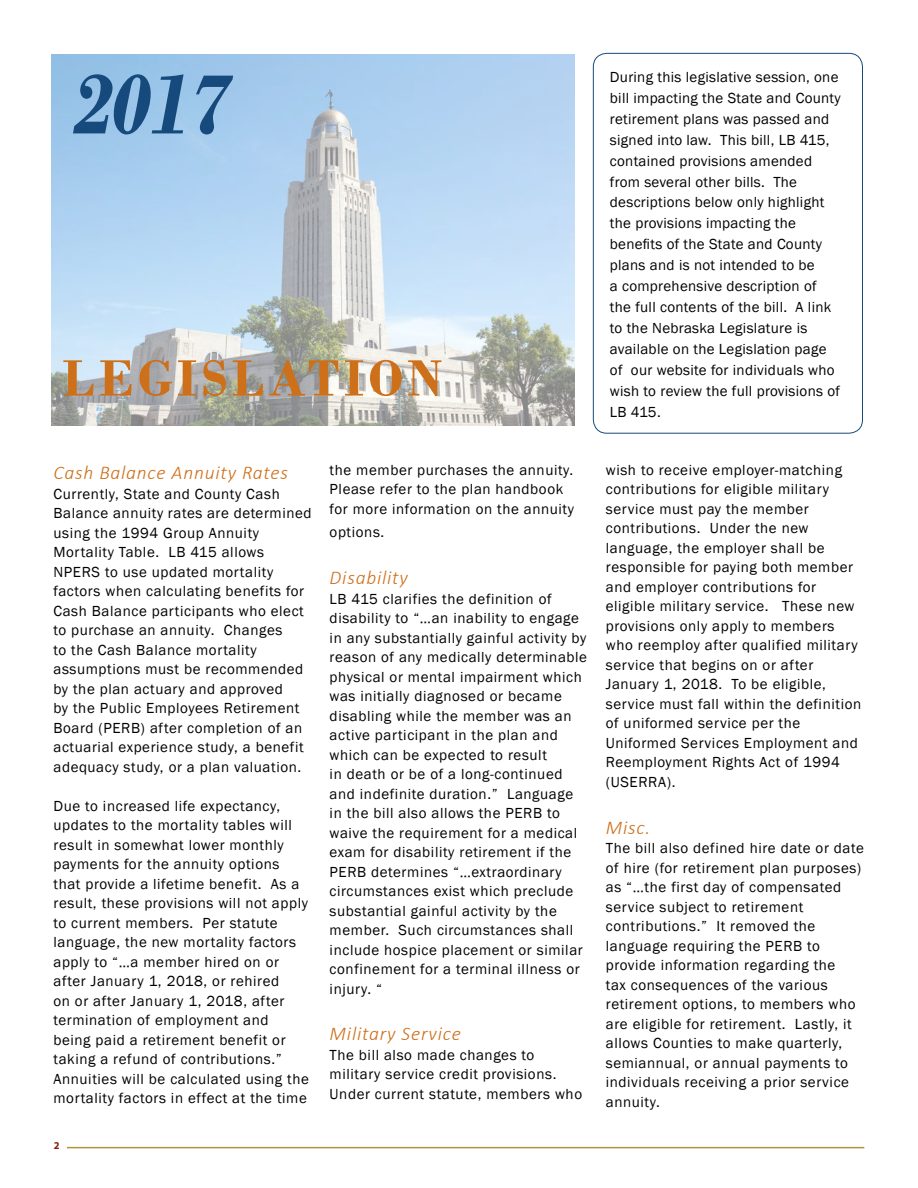
<style>
.page{position:relative;width:918px;height:1188px;background:#fff}
.page>*{position:absolute;margin:0;border:0;box-sizing:border-box;transform-origin:0 0}
.t1{font:italic 700 91.2px "Bodoni";color:#174a7c;scale:.9 1}
.t2{font:700 53.85px "Bodoni";letter-spacing:.08em;color:#ce6f19}
.t3{font:italic 300 19.5px "Calibri";letter-spacing:.04em;color:#ce6f19}
.t4{font:15px/19.5px "Franklin Gothic";letter-spacing:.04em;color:#000}
.t5{font:15px/21px "Franklin Gothic";letter-spacing:.02em;color:#000}
.t6{font:700 10.5px "Myriad Pro";color:#8a1f03}
</style>
<div class="page">
<hr style="left:67px;top:1147px;width:797px;height:1px;background:#b1953a">
<img style="left:52px;top:54px;width:523px;height:372px">
<div style="left:593px;top:53px;width:270px;height:381px;border:1px solid #174a7c;border-radius:14px"></div>
<h1 class="t1" style="left:70px;top:50px;width:178px">2017</h1>
<h2 class="t2" style="left:63px;top:346px;width:381px">LEGISLATION</h2>
<h3 class="t3" style="left:53px;top:460px;width:236px">Cash Balance Annuity Rates</h3>
<p class="t4" style="left:53px;top:484px;width:260px">Currently, State and County Cash Balance annuity rates are determined using the 1994 Group Annuity Mortality Table. LB 415 allows NPERS to use updated mortality factors when calculating benefits for Cash Balance participants who elect to purchase an annuity. Changes<br>to the Cash Balance mortality assumptions must be recommended by the plan actuary and approved<br>by the Public Employees Retirement Board (PERB) after completion of an actuarial experience study, a benefit adequacy study, or a plan valuation.</p>
<p class="t4" style="left:53px;top:796px;width:257px">Due to increased life expectancy, updates to the mortality tables will result in somewhat lower monthly payments for the annuity options that provide a lifetime benefit. As a result, these provisions will not apply to current members. Per statute language, the new mortality factors apply to “…a member hired on or after January 1, 2018, or rehired<br>on or after January 1, 2018, after termination of employment and being paid a retirement benefit or taking a refund of contributions.” Annuities will be calculated using the mortality factors in effect at the time</p>
<p class="t6" style="left:54px;top:1139px;width:7px">2</p>
<p class="t4" style="left:330px;top:460px;width:246px">the member purchases the annuity.<br>Please refer to the plan handbook for more information on the annuity</p>
<p class="t4" style="left:330px;top:523px;width:56px">options.</p>
<h3 class="t3" style="left:330px;top:566px;width:80px">Disability</h3>
<p class="t4" style="left:330px;top:589px;width:259px">LB 415 clarifies the definition of disability to “…an inability to engage in any substantially gainful activity by reason of any medically determinable physical or mental impairment which was initially diagnosed or became disabling while the member was an active participant in the plan and which can be expected to result<br>in death or be of a long-continued and indefinite duration.” Language in the bill also allows the PERB to waive the requirement for a medical exam for disability retirement if the PERB determines “…extraordinary circumstances exist which preclude substantial gainful activity by the member. Such circumstances shall include hospice placement or similar confinement for a terminal illness or injury. “</p>
<h3 class="t3" style="left:330px;top:1022px;width:133px">Military Service</h3>
<p class="t4" style="left:330px;top:1045px;width:254px">The bill also made changes to military service credit provisions.<br>Under current statute, members who</p>
<p class="t5" style="left:610px;top:67px;width:232px">During this legislative session, one bill impacting the State and County retirement plans was passed and signed into law. This bill, LB 415, contained provisions amended from several other bills. The descriptions below only highlight the provisions impacting the benefits of the State and County plans and is not intended to be<br>a comprehensive description of the full contents of the bill. A link to the Nebraska Legislature is available on the Legislation page of our website for individuals who wish to review the full provisions of<br>LB 415.</p>
<p class="t4" style="left:606px;top:460px;width:257px">wish to receive employer-matching contributions for eligible military service must pay the member contributions. Under the new language, the employer shall be responsible for paying both member and employer contributions for eligible military service. These new provisions only apply to members who reemploy after qualified military service that begins on or after<br>January 1, 2018. To be eligible, service must fall within the definition of uniformed service per the<br>Uniformed Services Employment and<br>Reemployment Rights Act of 1994 (USERRA).</p>
<h3 class="t3" style="left:606px;top:815px;width:46px">Misc.</h3>
<p class="t4" style="left:606px;top:839px;width:260px">The bill also defined hire date or date of hire (for retirement plan purposes) as “…the first day of compensated service subject to retirement contributions.” It removed the language requiring the PERB to provide information regarding the<br>tax consequences of the various retirement options, to members who are eligible for retirement. Lastly, it allows Counties to make quarterly, semiannual, or annual payments to individuals receiving a prior service annuity.</p>
</div>
